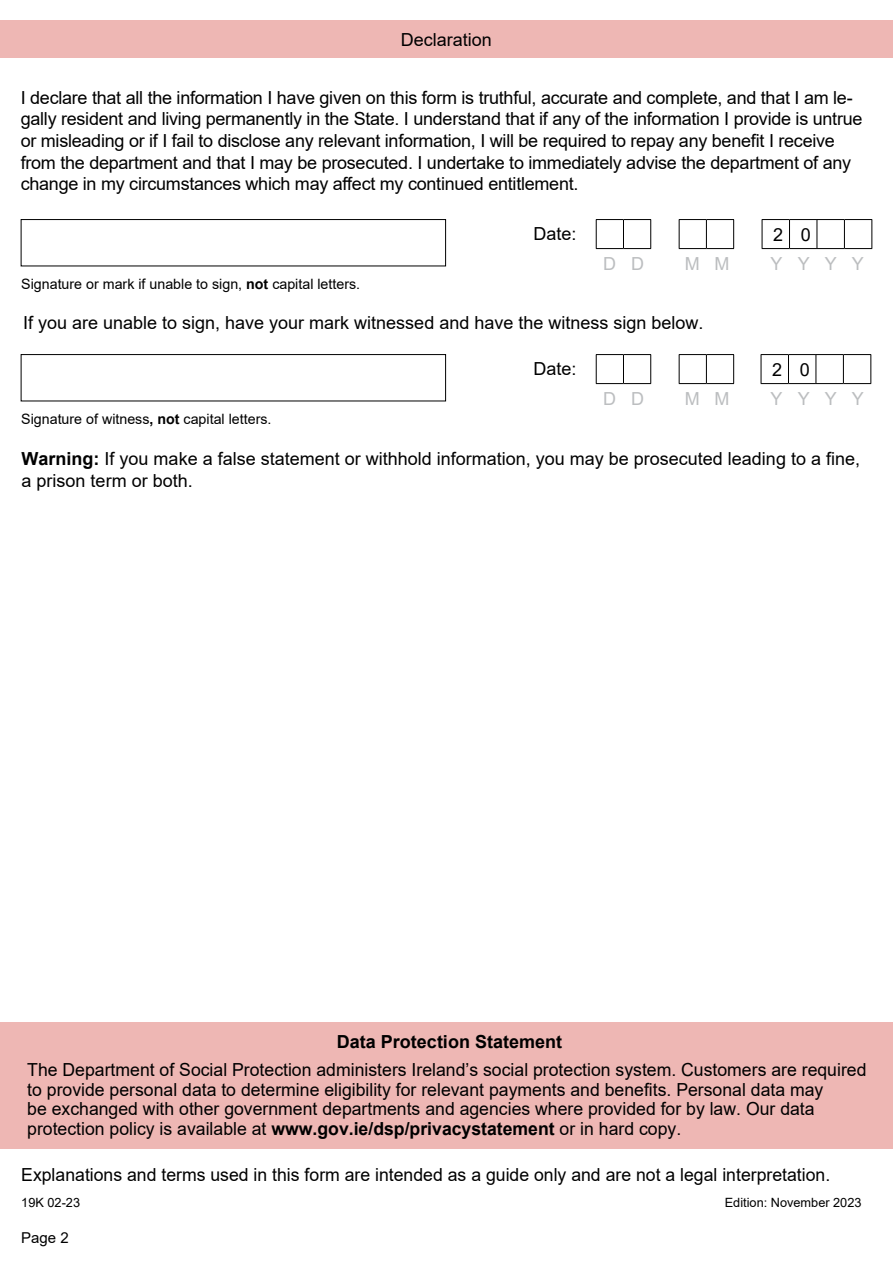
<style>
.page{position:relative;width:893px;height:1263px;background:#fff}
.page>*{position:absolute;margin:0;border:0;box-sizing:border-box;transform-origin:0 0}
.t1{font:18px/21.6px "Arial";color:#000}
.t2{font:700 18px "Arial";color:#000}
.t3{font:18px "Arial";color:#bcbec0}
.t4{font:15px "Arial";color:#000}
.t5{font:14.25px "Arial";color:#000}
.t6{font:12.75px "Arial";color:#000}
.s1{font-weight:700}
</style>
<div class="page">
<div style="left:21px;top:219px;width:425px;height:47px;border:1px solid #000"></div>
<svg style="left:596px;top:219px;width:55px;height:30px"></svg>
<svg style="left:679px;top:219px;width:55px;height:30px"></svg>
<svg style="left:762px;top:219px;width:110px;height:30px"></svg>
<div style="left:21px;top:354px;width:425px;height:47px;border:1px solid #000"></div>
<svg style="left:596px;top:354px;width:55px;height:30px"></svg>
<svg style="left:679px;top:354px;width:55px;height:30px"></svg>
<svg style="left:761px;top:354px;width:110px;height:30px"></svg>
<div style="left:0;top:20px;width:893px;height:38px;background:#eeb7b4"></div>
<div style="left:0;top:1022px;width:893px;height:126px;background:#eeb7b4"></div>
<p class="t1" style="left:401px;top:29px;width:93px">Declaration</p>
<p class="t1" style="left:21px;top:86px;width:843px">I declare that all the information I have given on this form is truthful, accurate and complete, and that I am le&shy;gally resident and living permanently in the State. I understand that if any of the information I provide is untrue or misleading or if I fail to disclose any relevant information, I will be required to repay any benefit I receive from the department and that I may be prosecuted. I undertake to immediately advise the department of any change in my circumstances which may affect my continued entitlement.</p>
<p class="t5" style="left:21px;top:274px;width:340px">Signature or mark if unable to sign, <span class="s1">not</span> capital letters.</p>
<p class="t1" style="left:534px;top:223px;width:45px">Date:</p>
<p class="t1" style="left:773px;top:223px;width:39px">2 0</p>
<p class="t3" style="left:603px;top:252px;width:43px">D D</p>
<p class="t3" style="left:685px;top:252px;width:46px">M M</p>
<p class="t3" style="left:770px;top:252px;width:95px">Y Y Y Y</p>
<p class="t1" style="left:23px;top:312px;width:682px">If you are unable to sign, have your mark witnessed and have the witness sign below.</p>
<p class="t1" style="left:534px;top:358px;width:45px">Date:</p>
<p class="t1" style="left:772px;top:358px;width:39px">2 0</p>
<p class="t5" style="left:21px;top:409px;width:252px">Signature of witness<span class="s1">, not</span> capital letters.</p>
<p class="t3" style="left:603px;top:387px;width:43px">D D</p>
<p class="t3" style="left:685px;top:387px;width:46px">M M</p>
<p class="t3" style="left:770px;top:387px;width:95px">Y Y Y Y</p>
<p class="t1" style="left:22px;top:448px;width:840px"><span class="s1">Warning:</span> If you make a false statement or withhold information, you may be prosecuted leading to a fine, a prison term or both.</p>
<p class="t2" style="left:337px;top:1029px;width:227px">Data Protection Statement</p>
<p class="t1" style="left:27px;top:1060px;width:841px;line-height:19.5px">The Department of Social Protection administers Ireland’s social protection system. Customers are required to provide personal data to determine eligibility for relevant payments and benefits. Personal data may<br>be exchanged with other government departments and agencies where provided for by law. Our data protection policy is available at <span class="s1">www.gov.ie/dsp/privacystatement</span> or in hard copy.</p>
<p class="t1" style="left:21px;top:1163px;width:810px">Explanations and terms used in this form are intended as a guide only and are not a legal interpretation.</p>
<p class="t6" style="left:21px;top:1193px;width:60px">19K 02-23</p>
<p class="t6" style="left:725px;top:1193px;width:138px">Edition: November 2023</p>
<p class="t4" style="left:21px;top:1227px;width:49px">Page 2</p>
</div>
